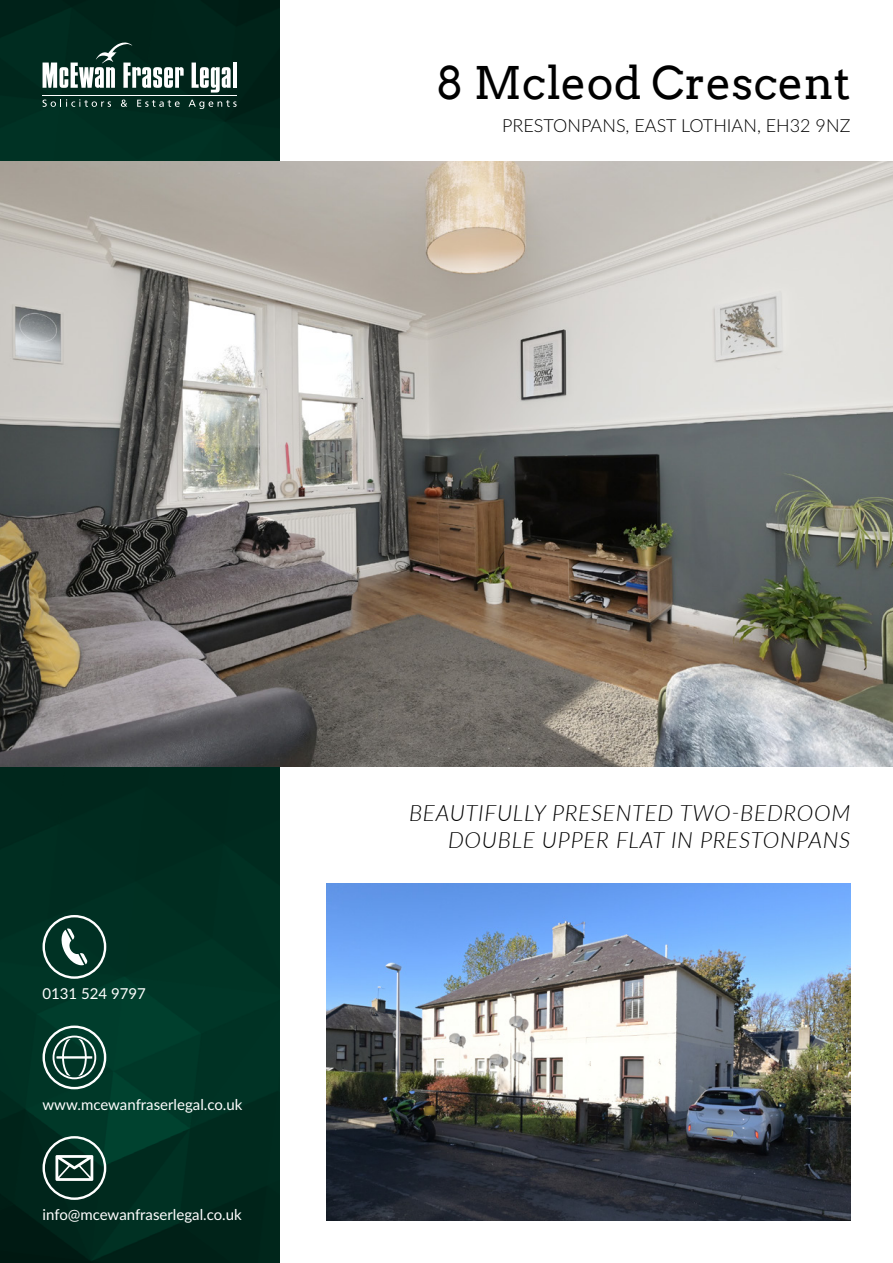
<style>
.page{position:relative;width:893px;height:1263px;background:#fff}
.page>*{position:absolute;margin:0;border:0;box-sizing:border-box;transform-origin:0 0}
.t1{font:45px "Arvo";color:#000}
.t2{font:italic 300 22.5px/27px "Lato";letter-spacing:.03em;color:#000;text-align:right}
.t3{font:300 18px "Lato";color:#000}
.t4{font:15px "Lato";color:#fff}
</style>
<div class="page">
<img style="left:0;top:0;width:279px;height:1263px">
<img style="left:0;top:162px;width:893px;height:605px">
<svg style="left:43px;top:43px;width:141px;height:45px"></svg>
<svg style="left:192px;top:63px;width:39px;height:30px"></svg>
<hr style="left:233px;top:63px;width:4px;height:25px;background:#fff">
<hr style="left:43px;top:95px;width:194px;height:1px;background:#fff">
<svg style="left:43px;top:99px;width:68px;height:8px"></svg>
<svg style="left:121px;top:100px;width:6px;height:7px"></svg>
<svg style="left:137px;top:100px;width:43px;height:7px"></svg>
<svg style="left:189px;top:100px;width:48px;height:9px"></svg>
<img style="left:326px;top:883px;width:524px;height:337px">
<svg style="left:43px;top:915px;width:63px;height:64px;background:#335a4f"></svg>
<svg style="left:43px;top:1025px;width:63px;height:64px;background:#3a6559"></svg>
<svg style="left:43px;top:1136px;width:63px;height:64px;background:#3a5b52"></svg>
<h1 class="t1" style="left:436px;top:55px;width:416px">8 Mcleod Crescent</h1>
<p class="t3" style="left:502px;top:113px;width:350px">PRESTONPANS, EAST LOTHIAN, EH32 9NZ</p>
<p class="t4" style="left:43px;top:983px;width:105px">0131 524 9797</p>
<p class="t4" style="left:43px;top:1094px;width:201px">www.mcewanfraserlegal.co.uk</p>
<p class="t4" style="left:43px;top:1204px;width:201px">info@mcewanfraserlegal.co.uk</p>
<h2 class="t2" style="left:409px;top:798px;width:443px">BEAUTIFULLY PRESENTED TWO-BEDROOM<br>DOUBLE UPPER FLAT IN PRESTONPANS</h2>
</div>
